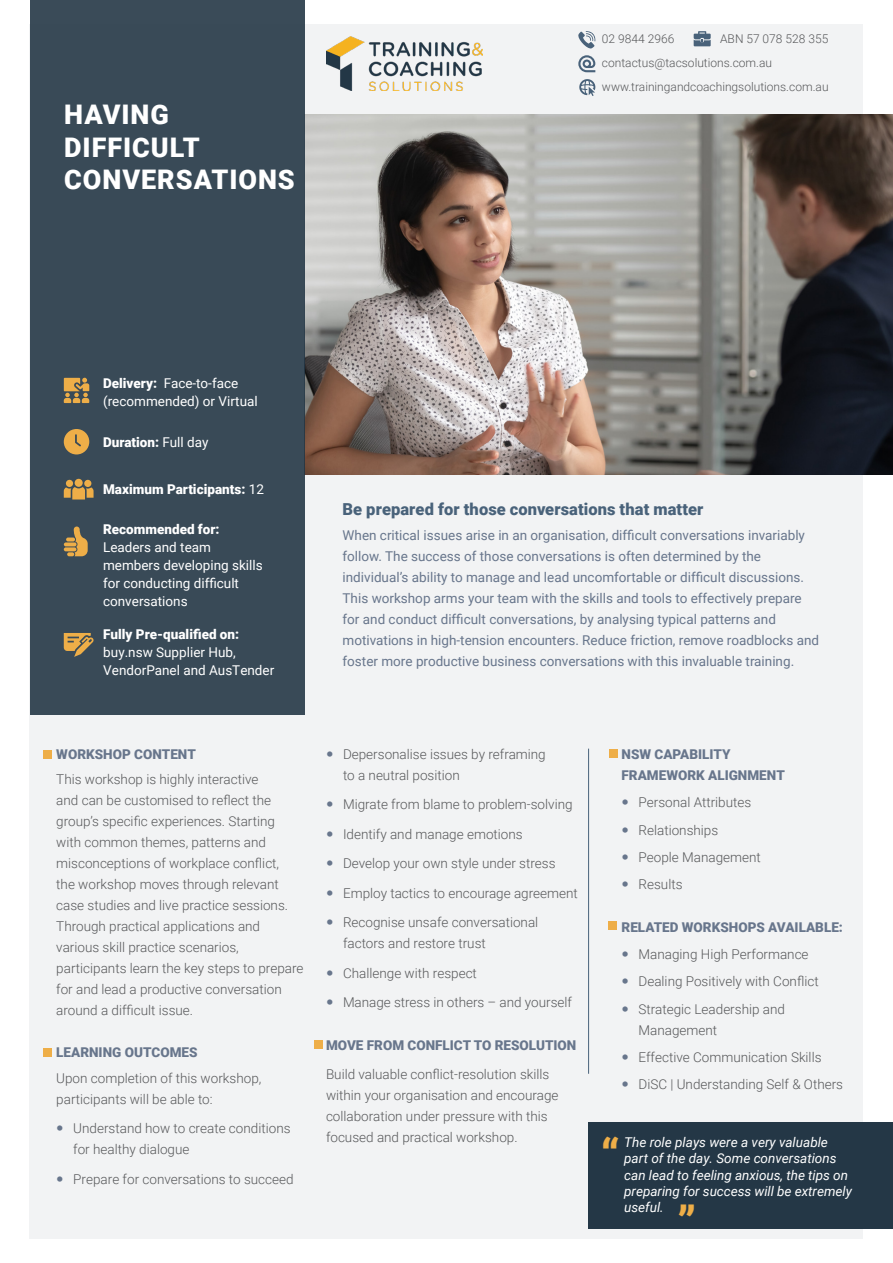
<style>
.page{position:relative;width:893px;height:1263px;background:#fff}
.page>*{position:absolute;margin:0;border:0;box-sizing:border-box;transform-origin:0 0}
._01_Body{font:900 45px "Roboto";color:#eeae48}
.t1{font:900 27px/32.4px "Roboto";letter-spacing:.035em;color:#fff}
._02_heading{font:900 16.5px "Roboto";letter-spacing:.005em;color:#49627a}
.t2{font:300 13.5px/21px "Roboto";color:#57585a}
._05_Intro{font:13.5px/21px "Roboto";color:#68768c}
._01_Body-2{font:13.5px/18px "Roboto";color:#fff}
.t3{font:italic 13.5px/16.2px "Roboto";letter-spacing:-.005em;color:#fff}
.t4{font:900 13.5px/21px "Roboto";color:#68768c}
._01_Body-3{font:900 13.5px "Roboto";color:#fff}
._01_Body-4{font:300 12px/24px "Roboto";color:#57585a}
.s1{font-weight:900}
.s2{font-weight:400}
</style>
<div class="page">
<div style="left:30px;top:24px;width:833px;height:1215px;background:#f2f3f4"></div>
<img style="left:305px;top:115px;width:588px;height:359px">
<div style="left:30px;top:0;width:275px;height:714px;background:#394a57"></div>
<div style="left:588px;top:1122px;width:305px;height:107px;background:#243746"></div>
<svg style="left:64px;top:480px;width:30px;height:19px"></svg>
<svg style="left:66px;top:526px;width:22px;height:30px"></svg>
<svg style="left:64px;top:429px;width:25px;height:25px"></svg>
<svg style="left:64px;top:378px;width:25px;height:25px"></svg>
<div style="left:43px;top:1048px;width:9px;height:9px;background:#eeae48"></div>
<div style="left:609px;top:750px;width:8px;height:8px;background:#eeae48"></div>
<div style="left:44px;top:750px;width:8px;height:8px;background:#eeae48"></div>
<hr style="left:588px;top:749px;width:1px;height:325px;background:#49627a">
<svg style="left:64px;top:633px;width:30px;height:24px"></svg>
<div style="left:314px;top:1040px;width:8px;height:9px;background:#eeae48"></div>
<div style="left:609px;top:922px;width:8px;height:8px;background:#eeae48"></div>
<svg style="left:579px;top:79px;width:16px;height:17px"></svg>
<svg style="left:578px;top:55px;width:17px;height:17px"></svg>
<svg style="left:578px;top:31px;width:18px;height:18px"></svg>
<svg style="left:694px;top:31px;width:17px;height:15px"></svg>
<img style="left:326px;top:37px;width:156px;height:54px">
<p class="t1" style="left:64px;top:98px;width:232px">HAVING<br>DIFFICULT<br>CONVERSATIONS</p>
<p class="_01_Body-4" style="left:720px;top:27px;width:110px">ABN 57 078 528 355</p>
<p class="_01_Body-4" style="left:602px;top:27px;width:228px">02 9844 2966 contactus@tacsolutions.com.au www.trainingandcoachingsolutions.com.au</p>
<p class="_01_Body-2" style="left:103px;top:374px;width:156px"><span class="s1">Delivery:</span> Face-to-face (recommended) or Virtual</p>
<p class="_01_Body-3" style="left:103px;top:432px;width:107px">Duration: <span class="s2">Full day</span></p>
<p class="_01_Body-3" style="left:103px;top:480px;width:162px">Maximum Participants: <span class="s2">12</span></p>
<p class="_01_Body-2" style="left:103px;top:520px;width:161px"><span class="s1">Recommended for:<br></span>Leaders and team members developing skills for conducting difficult conversations</p>
<p class="_01_Body-2" style="left:103px;top:625px;width:172px"><span class="s1">Fully Pre-qualified on: </span>buy.nsw Supplier Hub,<br>VendorPanel and AusTender</p>
<p class="_02_heading" style="left:343px;top:497px;width:362px">Be prepared for those conversations that matter</p>
<p class="_05_Intro" style="left:343px;top:524px;width:478px">When critical issues arise in an organisation, difficult conversations invariably follow. The success of those conversations is often determined by the individual’s ability to manage and lead uncomfortable or difficult discussions.<br>This workshop arms your team with the skills and tools to effectively prepare for and conduct difficult conversations, by analysing typical patterns and motivations in high-tension encounters. Reduce friction, remove roadblocks and foster more productive business conversations with this invaluable training.</p>
<p class="t4" style="left:56px;top:743px;width:141px">WORKSHOP CONTENT</p>
<p class="t2" style="left:56px;top:768px;width:249px">This workshop is highly interactive<br>and can be customised to reflect the group’s specific experiences. Starting<br>with common themes, patterns and misconceptions of workplace conflict,<br>the workshop moves through relevant case studies and live practice sessions.<br>Through practical applications and various skill practice scenarios, participants learn the key steps to prepare for and lead a productive conversation around a difficult issue.</p>
<p class="t4" style="left:56px;top:1041px;width:143px">LEARNING OUTCOMES</p>
<p class="t2" style="left:56px;top:1067px;width:207px">Upon completion of this workshop, participants will be able to:</p>
<p class="t2" style="left:73px;top:1117px;width:219px">Understand how to create conditions for healthy dialogue</p>
<p class="t2" style="left:73px;top:1168px;width:222px">Prepare for conversations to succeed</p>
<p class="t2" style="left:343px;top:743px;width:204px">Depersonalise issues by reframing to a neutral position</p>
<p class="t2" style="left:343px;top:793px;width:231px">Migrate from blame to problem-solving</p>
<p class="t2" style="left:343px;top:823px;width:181px">Identify and manage emotions</p>
<p class="t2" style="left:343px;top:852px;width:214px">Develop your own style under stress</p>
<p class="t2" style="left:343px;top:882px;width:236px">Employ tactics to encourage agreement</p>
<p class="t2" style="left:343px;top:911px;width:197px">Recognise unsafe conversational factors and restore trust</p>
<p class="t2" style="left:343px;top:962px;width:135px">Challenge with respect</p>
<p class="t2" style="left:343px;top:991px;width:230px">Manage stress in others – and yourself</p>
<p class="t4" style="left:326px;top:1034px;width:252px">MOVE FROM CONFLICT TO RESOLUTION</p>
<p class="t2" style="left:326px;top:1063px;width:234px">Build valuable conflict-resolution skills within your organisation and encourage collaboration under pressure with this focused and practical workshop.</p>
<p class="t4" style="left:622px;top:743px;width:165px">NSW CAPABILITY<br>FRAMEWORK ALIGNMENT</p>
<p class="t2" style="left:639px;top:791px;width:114px">Personal Attributes</p>
<p class="t2" style="left:639px;top:819px;width:81px">Relationships</p>
<p class="t2" style="left:639px;top:846px;width:124px">People Management</p>
<p class="t2" style="left:639px;top:873px;width:45px">Results</p>
<p class="t4" style="left:622px;top:916px;width:223px">RELATED WORKSHOPS AVAILABLE:</p>
<p class="t2" style="left:639px;top:943px;width:172px">Managing High Performance</p>
<p class="t2" style="left:639px;top:970px;width:182px">Dealing Positively with Conflict</p>
<p class="t2" style="left:639px;top:998px;width:148px">Strategic Leadership and<br>Management</p>
<p class="t2" style="left:639px;top:1046px;width:184px">Effective Communication Skills</p>
<p class="t2" style="left:639px;top:1074px;width:206px">DiSC | Understanding Self &amp; Others</p>
<p class="_01_Body" style="left:601px;top:1123px;width:21px">“</p>
<p class="t3" style="left:624px;top:1134px;width:229px">The role plays were a very valuable part of the day. Some conversations can lead to feeling anxious, the tips on preparing for success will be extremely useful.</p>
<p class="_01_Body" style="left:697px;top:1229px;width:21px;rotate:-180deg">“</p>
</div>
